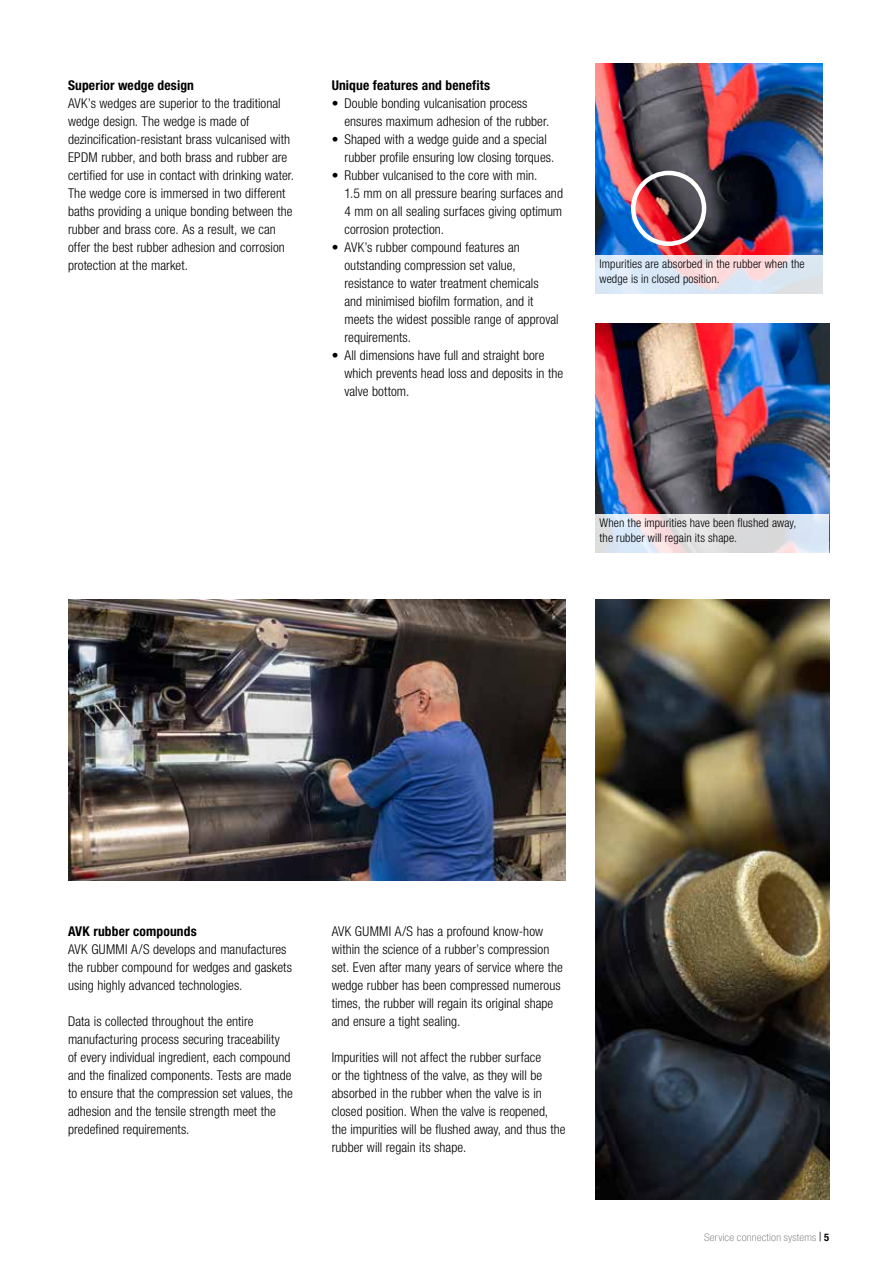
<style>
.page{position:relative;width:893px;height:1263px;background:#fff}
.page>*{position:absolute;margin:0;border:0;box-sizing:border-box;transform-origin:0 0}
.t1{font:300 condensed 13.5px/18px "Helvetica Neue LT Pro";letter-spacing:.005em;color:#000}
.t2{font:700 condensed 13.5px "Helvetica Neue LT Pro";letter-spacing:.01em;color:#000}
.t3{font:300 condensed 12px/15px "Helvetica Neue LT Pro";letter-spacing:.01em;color:#000}
.t4{font:100 condensed 10.5px "Helvetica Neue LT Pro";letter-spacing:.02em;color:#686867;scale:1.1 1}
.s1{font-family:"Times New Roman";font-weight:700;font-stretch:normal;color:#000}
.s2{font-weight:700;color:#000}
</style>
<div class="page">
<img style="left:595px;top:600px;width:234px;height:599px">
<img style="left:68px;top:600px;width:498px;height:280px">
<img style="left:595px;top:323px;width:234px;height:191px">
<svg style="left:595px;top:514px;width:234px;height:39px;background:#e0e0e6"></svg>
<img style="left:595px;top:64px;width:228px;height:191px">
<svg style="left:595px;top:255px;width:228px;height:38px;background:#e4e3ed"></svg>
<div style="left:631px;top:171px;width:75px;height:75px;border:4px solid #fff;border-radius:50%"></div>
<p class="t2" style="left:68px;top:77px;width:127px">Superior wedge design</p>
<p class="t1" style="left:68px;top:94px;width:228px">AVK’s wedges are superior to the traditional wedge design. The wedge is made of dezincification-resistant brass vulcanised with EPDM rubber, and both brass and rubber are certified for use in contact with drinking water.<br>The wedge core is immersed in two different baths providing a unique bonding between the rubber and brass core. As a result, we can offer the best rubber adhesion and corrosion protection at the market.</p>
<p class="t2" style="left:332px;top:77px;width:160px">Unique features and benefits</p>
<p class="t1" style="left:344px;top:94px;width:206px;text-indent:-13px">• Double bonding vulcanisation process ensures maximum adhesion of the rubber.</p>
<p class="t1" style="left:344px;top:130px;width:211px;text-indent:-13px">• Shaped with a wedge guide and a special rubber profile ensuring low closing torques.</p>
<p class="t1" style="left:344px;top:166px;width:220px;text-indent:-13px">• Rubber vulcanised to the core with min.<br>1.5 mm on all pressure bearing surfaces and 4 mm on all sealing surfaces giving optimum corrosion protection.</p>
<p class="t1" style="left:344px;top:238px;width:216px;text-indent:-13px">• AVK’s rubber compound features an outstanding compression set value, resistance to water treatment chemicals and minimised biofilm formation, and it meets the widest possible range of approval requirements.</p>
<p class="t1" style="left:344px;top:346px;width:220px;text-indent:-13px">• All dimensions have full and straight bore which prevents head loss and deposits in the valve bottom.</p>
<p class="t3" style="left:600px;top:256px;width:207px">Impurities are absorbed in the rubber when the wedge is in closed position.</p>
<p class="t3" style="left:600px;top:515px;width:198px">When the impurities have been flushed away, the rubber will regain its shape.</p>
<p class="t2" style="left:68px;top:923px;width:130px">AVK rubber compounds</p>
<p class="t1" style="left:68px;top:940px;width:225px">AVK GUMMI A/S develops and manufactures the rubber compound for wedges and gaskets using highly advanced technologies.</p>
<p class="t1" style="left:68px;top:1012px;width:226px">Data is collected throughout the entire manufacturing process securing traceability<br>of every individual ingredient, each compound and the finalized components. Tests are made to ensure that the compression set values, the adhesion and the tensile strength meet the predefined requirements.</p>
<p class="t1" style="left:332px;top:922px;width:233px">AVK GUMMI A/S has a profound know-how within the science of a rubber’s compression set. Even after many years of service where the wedge rubber has been compressed numerous times, the rubber will regain its original shape and ensure a tight sealing.</p>
<p class="t1" style="left:332px;top:1048px;width:235px">Impurities will not affect the rubber surface<br>or the tightness of the valve, as they will be absorbed in the rubber when the valve is in closed position. When the valve is reopened, the impurities will be flushed away, and thus the rubber will regain its shape.</p>
<p class="t4" style="left:704px;top:1231px;width:115px">Service connection systems <span class="s1">|</span> <span class="s2">5</span></p>
</div>
